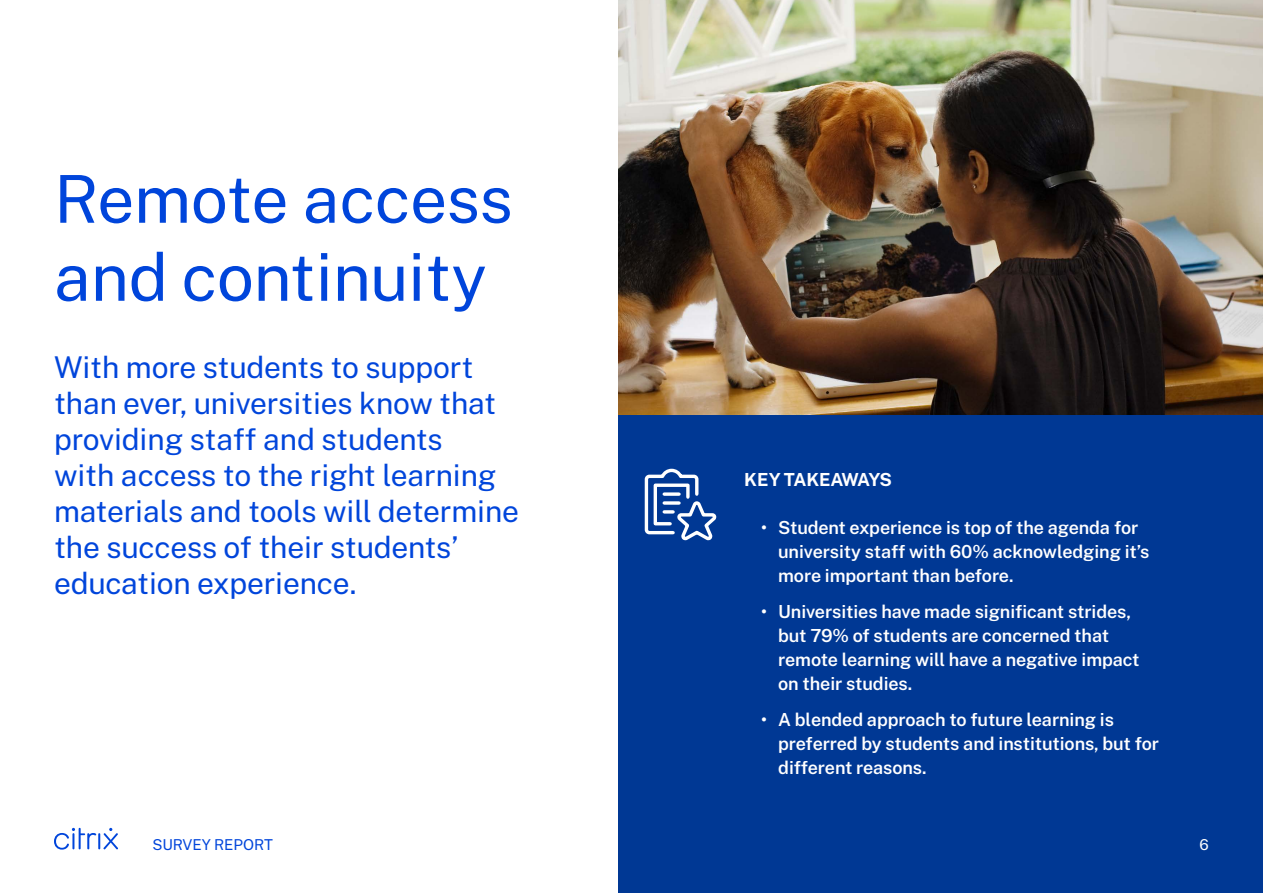
<style>
.page{position:relative;width:1263px;height:893px;background:#fff}
.page>*{position:absolute;margin:0;border:0;box-sizing:border-box;transform-origin:0 0}
.t1{font:66px/78px "Public Sans";letter-spacing:-.005em;color:#0045db}
.t2{font:30px/36px "Public Sans";letter-spacing:-.005em;color:#0045db}
.t3{font:600 18px/24px "Public Sans";letter-spacing:-.005em;color:#fff}
.t4{font:700 18px "Public Sans";letter-spacing:-.025em;color:#fff}
.t5{font:15px "Public Sans";letter-spacing:-.005em;color:#0045db}
.t6{font:15px "Public Sans";color:#fff}
</style>
<div class="page">
<div style="left:619px;top:0;width:644px;height:893px;background:#003894"></div>
<img style="left:619px;top:0;width:644px;height:414px">
<svg style="left:644px;top:468px;width:73px;height:73px"></svg>
<svg style="left:54px;top:828px;width:64px;height:22px"></svg>
<h1 class="t1" style="left:54px;top:156px;width:461px">Remote access and continuity</h1>
<h2 class="t2" style="left:54px;top:347px;width:467px">With more students to support than ever, universities know that providing staff and students<br>with access to the right learning materials and tools will determine the success of their students’ education experience.</h2>
<p class="t4" style="left:744px;top:466px;width:149px">KEY TAKEAWAYS</p>
<p class="t3" style="left:778px;top:514px;width:373px;text-indent:-17px">• Student experience is top of the agenda for university staff with 60% acknowledging it’s more important than before.</p>
<p class="t3" style="left:778px;top:598px;width:363px;text-indent:-17px">• Universities have made significant strides, but 79% of students are concerned that remote learning will have a negative impact on their studies.</p>
<p class="t3" style="left:778px;top:706px;width:382px;text-indent:-17px">• A blended approach to future learning is preferred by students and institutions, but for different reasons.</p>
<p class="t5" style="left:152px;top:833px;width:122px">SURVEY REPORT</p>
<p class="t6" style="left:1199px;top:833px;width:11px">6</p>
</div>
